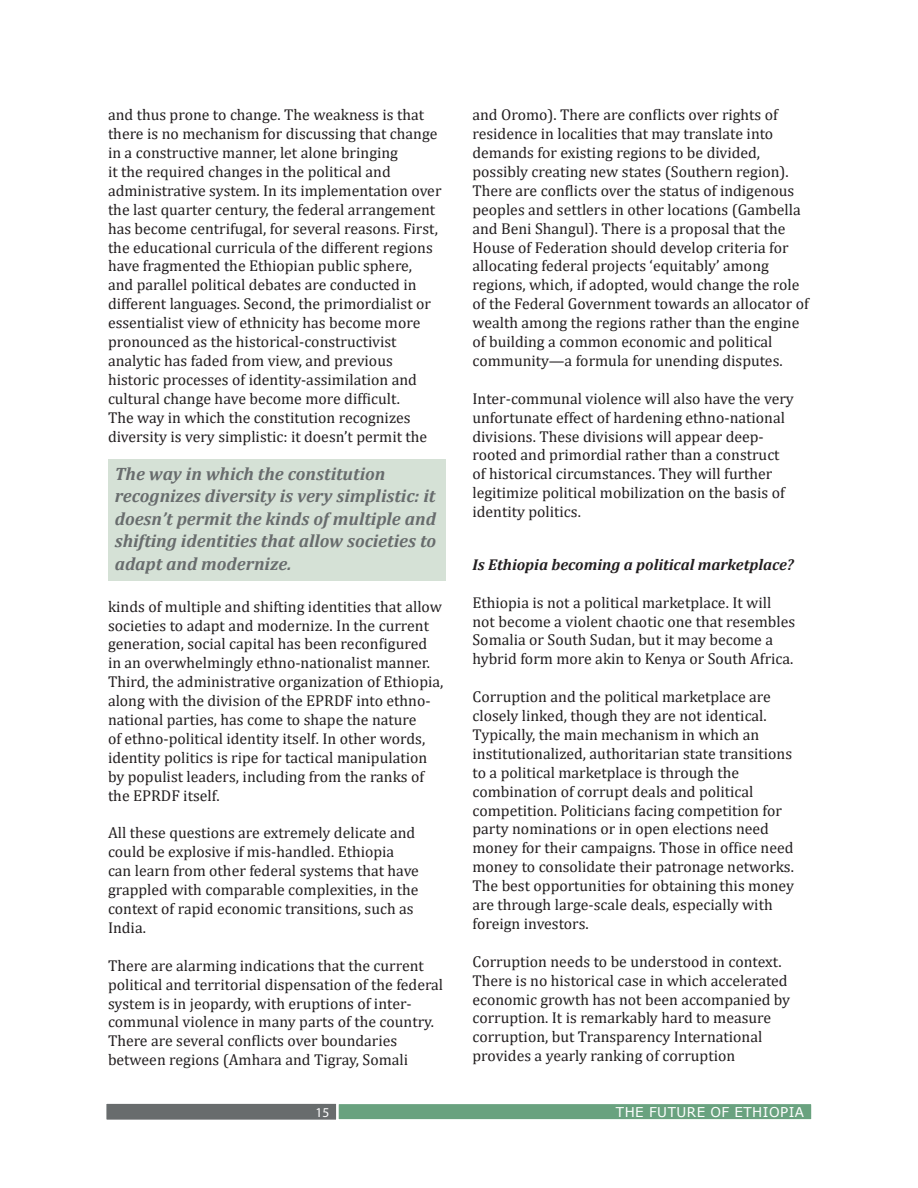
<style>
.page{position:relative;width:918px;height:1188px;background:#fff}
.page>*{position:absolute;margin:0;border:0;box-sizing:border-box;transform-origin:0 0}
.t1{font:italic 700 18px/22.5px "Cambria";color:#686c6d}
.t2{font:15.75px/18.9px "Cambria";color:#231f20}
.t3{font:italic 700 15.75px "Cambria";color:#231f20}
.t4{font:13.5px "Verdana";letter-spacing:.035em;color:#fff}
.t5{font:13.5px "Myriad Pro";color:#fff}
</style>
<div class="page">
<div style="left:338px;top:1103px;width:474px;height:17px;background:#69a27f"></div>
<div style="left:337px;top:1103px;width:476px;height:18px;border:2px solid #fff"></div>
<div style="left:106px;top:1103px;width:231px;height:17px;background:#686c6d"></div>
<div style="left:105px;top:1103px;width:232px;height:18px;border:1px solid #fff"></div>
<div style="left:108px;top:459px;width:338px;height:121px;background:#d5e1d6"></div>
<p class="t2" style="left:108px;top:105px;width:335px">and thus prone to change. The weakness is that there is no mechanism for discussing that change in a constructive manner, let alone bringing<br>it the required changes in the political and administrative system. In its implementation over the last quarter century, the federal arrangement has become centrifugal, for several reasons. First, the educational curricula of the different regions have fragmented the Ethiopian public sphere,<br>and parallel political debates are conducted in different languages. Second, the primordialist or essentialist view of ethnicity has become more pronounced as the historical-constructivist analytic has faded from view, and previous historic processes of identity-assimilation and cultural change have become more difficult.<br>The way in which the constitution recognizes diversity is very simplistic: it doesn’t permit the</p>
<p class="t1" style="left:115px;top:462px;width:323px">The way in which the constitution recognizes diversity is very simplistic: it doesn’t permit the kinds of multiple and shifting identities that allow societies to adapt and modernize.</p>
<p class="t2" style="left:108px;top:597px;width:337px">kinds of multiple and shifting identities that allow societies to adapt and modernize. In the current generation, social capital has been reconfigured in an overwhelmingly ethno-nationalist manner.<br>Third, the administrative organization of Ethiopia, along with the division of the EPRDF into ethno&shy;national parties, has come to shape the nature<br>of ethno-political identity itself. In other words, identity politics is ripe for tactical manipulation by populist leaders, including from the ranks of the EPRDF itself.</p>
<p class="t2" style="left:108px;top:824px;width:312px">All these questions are extremely delicate and could be explosive if mis-handled. Ethiopia can learn from other federal systems that have grappled with comparable complexities, in the context of rapid economic transitions, such as India.</p>
<p class="t2" style="left:108px;top:956px;width:337px">There are alarming indications that the current political and territorial dispensation of the federal system is in jeopardy, with eruptions of inter&shy;communal violence in many parts of the country.<br>There are several conflicts over boundaries between regions (Amhara and Tigray, Somali</p>
<p class="t2" style="left:472px;top:105px;width:338px">and Oromo). There are conflicts over rights of residence in localities that may translate into demands for existing regions to be divided, possibly creating new states (Southern region).<br>There are conflicts over the status of indigenous peoples and settlers in other locations (Gambella and Beni Shangul). There is a proposal that the House of Federation should develop criteria for allocating federal projects ‘equitably’ among regions, which, if adopted, would change the role of the Federal Government towards an allocator of wealth among the regions rather than the engine of building a common economic and political community—a formula for unending disputes.</p>
<p class="t2" style="left:472px;top:389px;width:323px">Inter-communal violence will also have the very unfortunate effect of hardening ethno-national divisions. These divisions will appear deep&shy;rooted and primordial rather than a construct of historical circumstances. They will further legitimize political mobilization on the basis of identity politics.</p>
<p class="t3" style="left:472px;top:553px;width:323px">Is Ethiopia becoming a political marketplace?</p>
<p class="t2" style="left:472px;top:593px;width:324px">Ethiopia is not a political marketplace. It will not become a violent chaotic one that resembles Somalia or South Sudan, but it may become a hybrid form more akin to Kenya or South Africa.</p>
<p class="t2" style="left:472px;top:687px;width:323px">Corruption and the political marketplace are closely linked, though they are not identical.<br>Typically, the main mechanism in which an institutionalized, authoritarian state transitions to a political marketplace is through the combination of corrupt deals and political competition. Politicians facing competition for party nominations or in open elections need money for their campaigns. Those in office need money to consolidate their patronage networks.<br>The best opportunities for obtaining this money are through large-scale deals, especially with foreign investors.</p>
<p class="t2" style="left:472px;top:952px;width:319px">Corruption needs to be understood in context.<br>There is no historical case in which accelerated economic growth has not been accompanied by corruption. It is remarkably hard to measure corruption, but Transparency International provides a yearly ranking of corruption</p>
<p class="t5" style="left:315px;top:1104px;width:15px">15</p>
<p class="t4" style="left:616px;top:1103px;width:190px">THE FUTURE OF ETHIOPIA</p>
</div>
